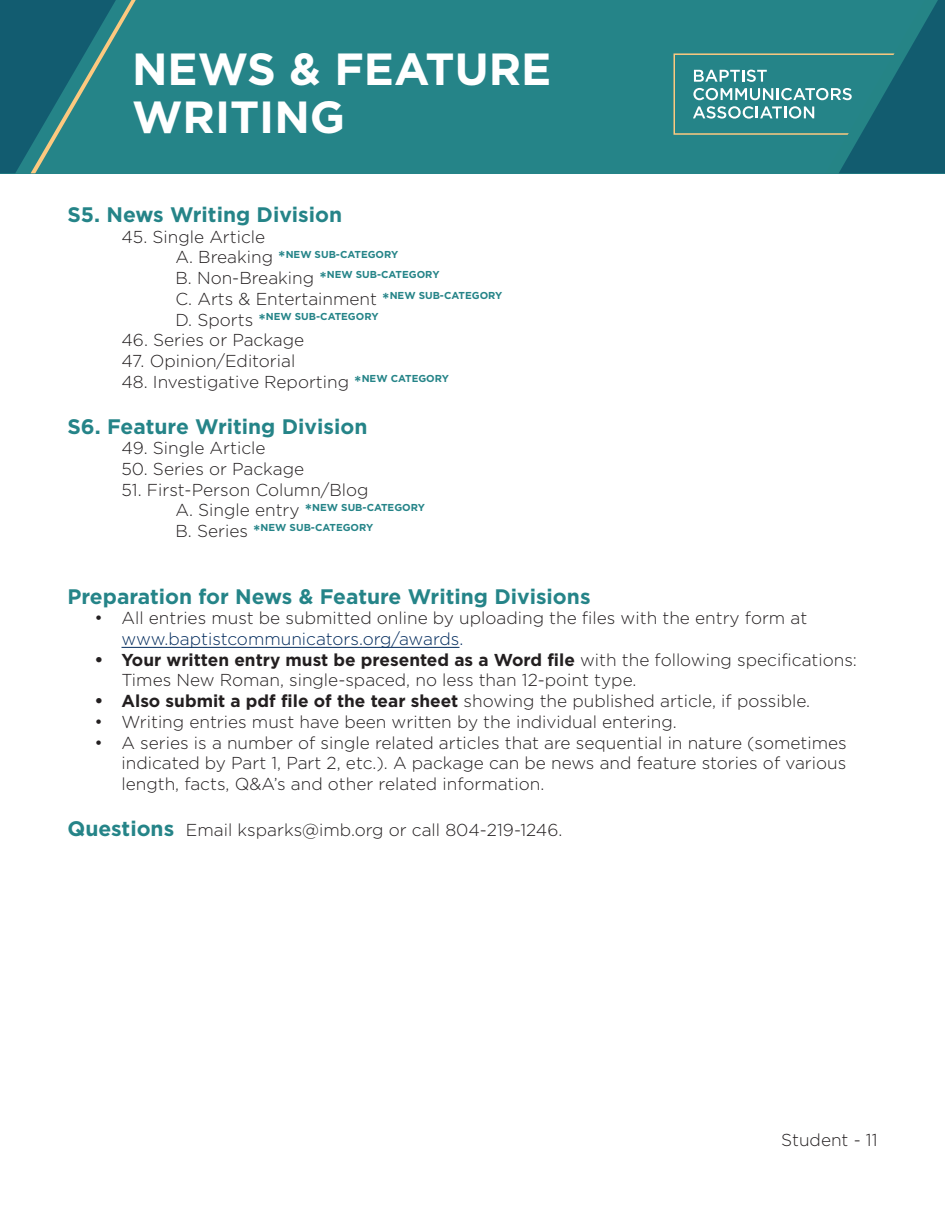
<style>
.page{position:relative;width:945px;height:1215px;background:#fff}
.page>*{position:absolute;margin:0;border:0;box-sizing:border-box;transform-origin:0 0}
.t1{font:700 45px "Gotham";color:#fff}
.t2{font:700 21px "Gotham";color:#258488}
.t3{font:300 17.25px/20.7px "Gotham";color:#231f20}
.t4{font:700 10.05px "Gotham";color:#258488}
.s1{font-weight:300;font-size:17.25px;color:#231f20}
.s2{font-size:17.25px}
.s3{font-weight:700;color:#258488}
.s4{font-size:18px}
.s5{color:#002a5c}
.s6{font-weight:700;font-size:18px}
.s7{font-weight:700}
.s8{font-weight:700;font-size:21px;color:#258488}
</style>
<div class="page">
<div style="left:0;top:0;width:945px;height:173px;background:#258488"></div>
<svg style="left:0;top:0;width:136px;height:173px"></svg>
<svg style="left:693px;top:0;width:252px;height:173px"></svg>
<hr style="left:122px;top:647px;width:337px;height:1px;background:#002a5c">
<p class="t1" style="left:132px;top:43px;width:421px">NEWS &amp; FEATURE</p>
<p class="t1" style="left:132px;top:91px;width:215px">WRITING</p>
<p class="t2" style="left:68px;top:202px;width:276px">S5. News Writing Division</p>
<p class="t3" style="left:121px;top:226px;width:145px">45. Single Article</p>
<p class="t4" style="left:175px;top:248px;width:224px"><span class="s1">A. Breaking</span> <span class="s2">*</span>NEW SUB-CATEGORY</p>
<p class="t4" style="left:175px;top:269px;width:266px"><span class="s1">B. Non-Breaking</span> <span class="s2">*</span>NEW SUB-CATEGORY</p>
<p class="t3" style="left:176px;top:288px;width:328px">C. Arts &amp; Entertainment <span class="s3">*</span><sup>NEW</sup> <sup>SUB-CATEGORY</sup></p>
<p class="t4" style="left:175px;top:310px;width:205px"><span class="s1">D. Sports</span> <span class="s2">*</span>NEW SUB-CATEGORY</p>
<p class="t3" style="left:121px;top:330px;width:184px">46. Series or Package</p>
<p class="t3" style="left:121px;top:350px;width:175px">47. Opinion/Editorial</p>
<p class="t3" style="left:121px;top:371px;width:329px">48. Investigative Reporting <span class="s3">*</span><sup>NEW</sup> <sup>CATEGORY</sup></p>
<p class="t2" style="left:68px;top:414px;width:301px">S6. Feature Writing Division</p>
<p class="t3" style="left:121px;top:438px;width:146px">49. Single Article</p>
<p class="t3" style="left:121px;top:458px;width:184px">50. Series or Package</p>
<p class="t3" style="left:121px;top:479px;width:249px">51. First-Person Column/Blog</p>
<p class="t4" style="left:176px;top:501px;width:251px"><span class="s1">A. Single entry</span> <span class="s2">*</span>NEW SUB-CATEGORY</p>
<p class="t4" style="left:175px;top:522px;width:199px"><span class="s1">B. Series</span> <span class="s2">*</span>NEW SUB-CATEGORY</p>
<p class="t2" style="left:68px;top:584px;width:525px">Preparation for News &amp; Feature Writing Divisions</p>
<p class="t3" style="left:122px;top:608px;width:687px;text-indent:-27px"><span class="s4">•</span> All entries must be submitted online by uploading the files with the entry form at <span class="s5">www.baptistcommunicators.org/awards.</span></p>
<p class="t3" style="left:122px;top:649px;width:737px;text-indent:-27px"><span class="s6">•</span> <span class="s7">Your written entry must be presented as a Word file</span> with the following specifications:<br>Times New Roman, single-spaced, no less than 12-point type.</p>
<p class="t3" style="left:94px;top:691px;width:717px"><span class="s6">•</span> <span class="s7">Also submit a pdf file of the tear sheet</span> showing the published article, if possible.</p>
<p class="t3" style="left:94px;top:711px;width:584px"><span class="s4">•</span> Writing entries must have been written by the individual entering.</p>
<p class="t3" style="left:122px;top:732px;width:727px;text-align:justify;text-indent:-27px"><span class="s4">•</span> A series is a number of single related articles that are sequential in nature (sometimes indicated by Part 1, Part 2, etc.). A package can be news and feature stories of various length, facts, Q&amp;A’s and other related information.</p>
<p class="t3" style="left:68px;top:819px;width:496px"><span class="s8">Questions</span> Email ksparks@imb.org or call 804-219-1246.</p>
<p class="t3" style="left:781px;top:1130px;width:98px">Student - 11</p>
</div>
